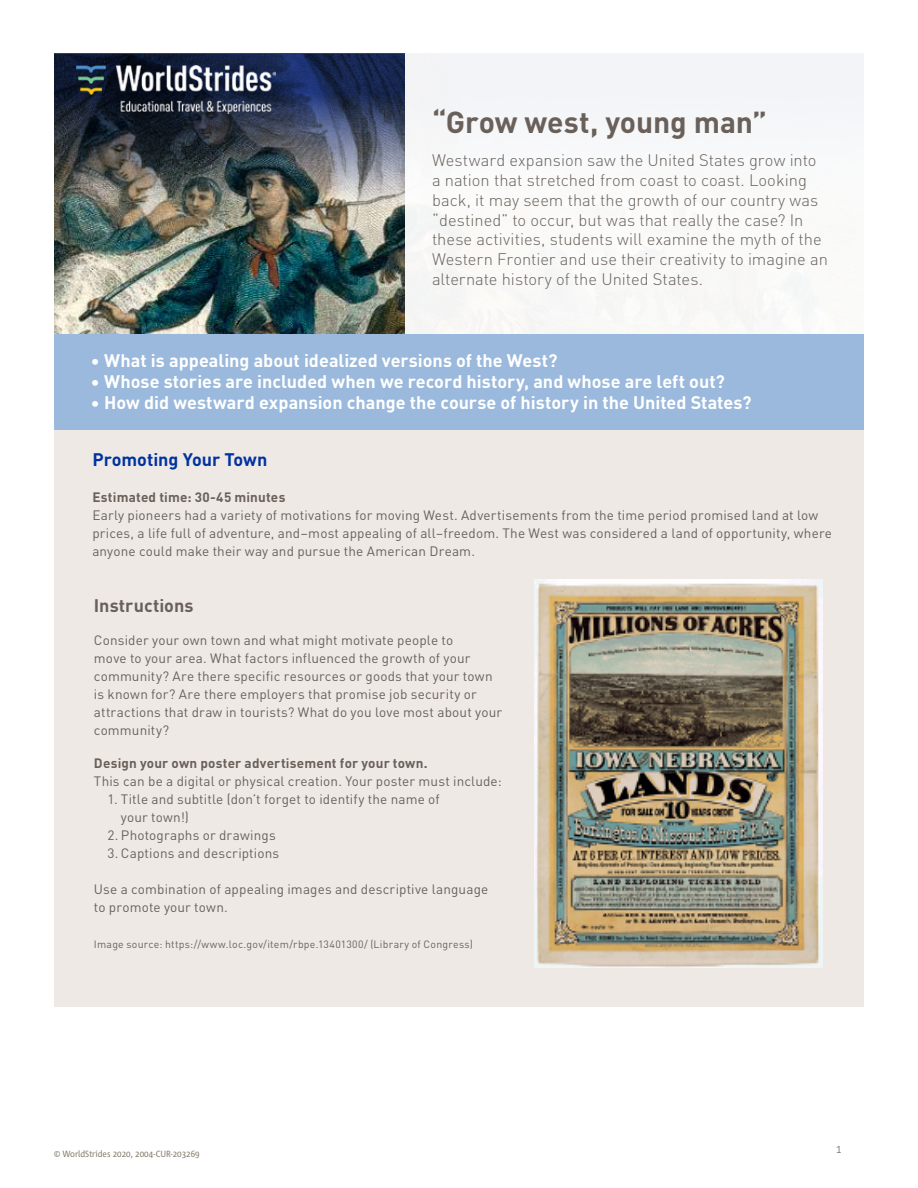
<style>
.page{position:relative;width:918px;height:1188px;background:#fff}
.page>*{position:absolute;margin:0;border:0;box-sizing:border-box;transform-origin:0 0}
.t1{font:700 30px "DIN Pro";letter-spacing:-.005em;color:#69605a}
.t2{font:700 18px "DIN Pro";color:#fff}
.t3{font:700 18px "DIN Pro";color:#0033a0}
.t4{font:700 18px "DIN Pro";color:#69605a}
.t5{font:300 16.5px/19.8px "DIN Pro";color:#69605a}
.t6{font:13.5px/18px "DIN Pro";letter-spacing:.01em;color:#69605a}
.t7{font:700 13.5px "DIN Pro";letter-spacing:.015em;color:#69605a}
.t8{font:300 12px "Corpid C1 s S Cd";color:#69605a}
.t9{font:10.5px "DIN Pro";letter-spacing:.025em;color:#69605a}
.t10{font:9px "Corpid C1 s S Cd";color:#887e6f}
</style>
<div class="page">
<img style="left:54px;top:54px;width:351px;height:281px">
<img style="left:55px;top:53px;width:350px;height:159px">
<div style="left:405px;top:53px;width:459px;height:282px;background:#f8f8f8"></div>
<img style="left:77px;top:65px;width:198px;height:49px">
<div style="left:54px;top:335px;width:810px;height:95px;background:#9ab9dc"></div>
<div style="left:54px;top:430px;width:810px;height:577px;background:#efe9e5"></div>
<img style="left:535px;top:580px;width:288px;height:388px">
<h1 class="t1" style="left:432px;top:99px;width:336px">“Grow west, young man”</h1>
<p class="t5" style="left:432px;top:149px;width:397px">Westward expansion saw the United States grow into a nation that stretched from coast to coast. Looking back, it may seem that the growth of our country was “destined” to occur, but was that really the case? In these activities, students will examine the myth of the Western Frontier and use their creativity to imagine an alternate history of the United States.</p>
<h2 class="t2" style="left:91px;top:347px;width:468px">• What is appealing about idealized versions of the West?</h2>
<h2 class="t2" style="left:91px;top:368px;width:636px">• Whose stories are included when we record history, and whose are left out?</h2>
<h2 class="t2" style="left:91px;top:389px;width:662px">• How did westward expansion change the course of history in the United States?</h2>
<h2 class="t3" style="left:92px;top:446px;width:177px">Promoting Your Town</h2>
<p class="t7" style="left:92px;top:487px;width:195px">Estimated time: 30-45 minutes</p>
<p class="t6" style="left:92px;top:506px;width:741px">Early pioneers had a variety of motivations for moving West. Advertisements from the time period promised land at low prices, a life full of adventure, and–most appealing of all–freedom. The West was considered a land of opportunity, where anyone could make their way and pursue the American Dream.</p>
<h2 class="t4" style="left:94px;top:592px;width:101px">Instructions</h2>
<p class="t6" style="left:94px;top:630px;width:410px">Consider your own town and what might motivate people to<br>move to your area. What factors influenced the growth of your community? Are there specific resources or goods that your town is known for? Are there employers that promise job security or attractions that draw in tourists? What do you love most about your community?</p>
<p class="t7" style="left:94px;top:753px;width:335px">Design your own poster advertisement for your town.</p>
<p class="t6" style="left:94px;top:771px;width:409px">This can be a digital or physical creation. Your poster must include:</p>
<p class="t6" style="left:121px;top:789px;width:320px;text-indent:-14px">1. Title and subtitle (don’t forget to identify the name of your town!)</p>
<p class="t6" style="left:107px;top:825px;width:170px">2. Photographs or drawings</p>
<p class="t6" style="left:107px;top:843px;width:173px">3. Captions and descriptions</p>
<p class="t6" style="left:94px;top:879px;width:396px">Use a combination of appealing images and descriptive language to promote your town.</p>
<p class="t9" style="left:94px;top:936px;width:381px">Image source: https://www.loc.gov/item/rbpe.13401300/ (Library of Congress)</p>
<p class="t10" style="left:54px;top:1148px;width:147px">© WorldStrides 2020, 2004-CUR-203269</p>
<p class="t8" style="left:836px;top:1141px;width:7px">1</p>
</div>
